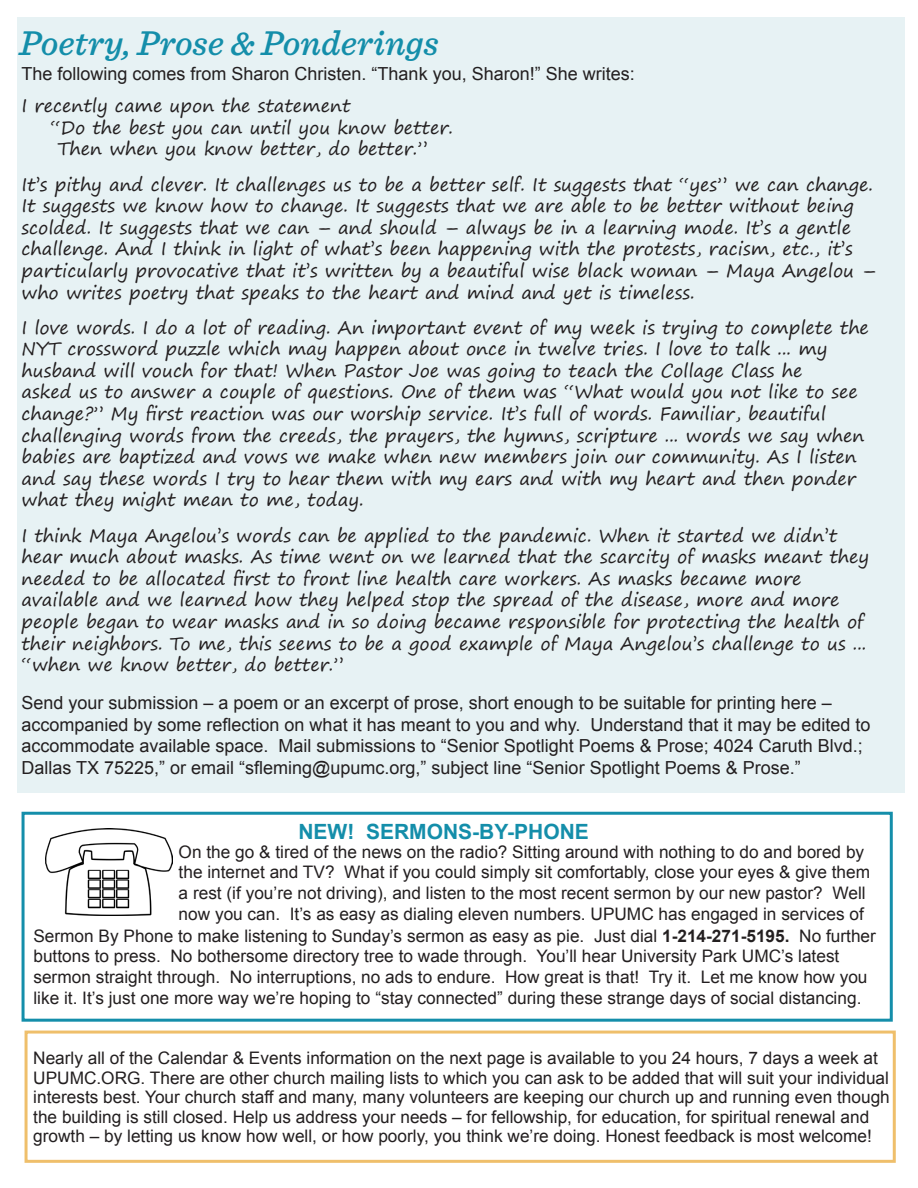
<style>
.page{position:relative;width:918px;height:1188px;background:#fff}
.page>*{position:absolute;margin:0;border:0;box-sizing:border-box;transform-origin:0 0}
.t1{font:italic 500 36px "Sentinel";color:#148eaa}
.t2{font:700 21px "Arial";color:#148eaa}
.t3{font:18px/21.6px "Segoe Print";color:#231f20}
.t4{font:18px/21.6px "Arial";color:#231f20}
.t5{font:17.25px/20.7px "Arial";color:#231f20}
.s1{font-weight:700}
</style>
<div class="page">
<div style="left:17px;top:17px;width:887px;height:776px;background:#e7f2f4"></div>
<div style="left:22px;top:812px;width:871px;height:210px;border:3px solid #148eaa"></div>
<img style="left:45px;top:828px;width:128px;height:87px">
<div style="left:25px;top:1031px;width:871px;height:132px;border:3px solid #efbf6b"></div>
<p class="t1" style="left:19px;top:15px;width:421px">Poetry, Prose &amp; Ponderings</p>
<p class="t4" style="left:22px;top:63px;width:615px">The following comes from Sharon Christen. “Thank you, Sharon!” She writes:</p>
<p class="t3" style="left:22px;top:95px;width:330px">I recently came upon the statement</p>
<p class="t3" style="left:50px;top:116px;width:404px">“Do the best you can until you know better.</p>
<p class="t3" style="left:58px;top:138px;width:372px">Then when you know better, do better.”</p>
<p class="t3" style="left:22px;top:173px;width:856px">It’s pithy and clever. It challenges us to be a better self. It suggests that “yes” we can change.<br>It suggests we know how to change. It suggests that we are able to be better without being scolded. It suggests that we can – and should – always be in a learning mode. It’s a gentle challenge. And I think in light of what’s been happening with the protests, racism, etc., it’s particularly provocative that it’s written by a beautiful wise black woman – Maya Angelou – who writes poetry that speaks to the heart and mind and yet is timeless.</p>
<p class="t3" style="left:22px;top:316px;width:849px">I love words. I do a lot of reading. An important event of my week is trying to complete the<br>NYT crossword puzzle which may happen about once in twelve tries. I love to talk ... my</p>
<p class="t3" style="left:22px;top:359px;width:844px">husband will vouch for that! When Pastor Joe was going to teach the Collage Class he<br>asked us to answer a couple of questions. One of them was “What would you not like to see change?” My first reaction was our worship service. It’s full of words. Familiar, beautiful challenging words from the creeds, the prayers, the hymns, scripture ... words we say when babies are baptized and vows we make when new members join our community. As I listen and say these words I try to hear them with my ears and with my heart and then ponder what they might mean to me, today.</p>
<p class="t3" style="left:22px;top:524px;width:849px">I think Maya Angelou’s words can be applied to the pandemic. When it started we didn’t hear much about masks. As time went on we learned that the scarcity of masks meant they needed to be allocated first to front line health care workers. As masks became more</p>
<p class="t3" style="left:22px;top:589px;width:819px">available and we learned how they helped stop the spread of the disease, more and more</p>
<p class="t3" style="left:22px;top:610px;width:846px">people began to wear masks and in so doing became responsible for protecting the health of their neighbors. To me, this seems to be a good example of Maya Angelou’s challenge to us ... “when we know better, do better.”</p>
<p class="t4" style="left:22px;top:692px;width:812px">Send your submission – a poem or an excerpt of prose, short enough to be suitable for printing here –</p>
<p class="t4" style="left:22px;top:714px;width:851px">accompanied by some reflection on what it has meant to you and why. Understand that it may be edited to accommodate available space. Mail submissions to “Senior Spotlight Poems &amp; Prose; 4024 Caruth Blvd.;<br>Dallas TX 75225,” or email “sfleming@upumc.org,” subject line “Senior Spotlight Poems &amp; Prose.”</p>
<p class="t2" style="left:298px;top:818px;width:292px">NEW! SERMONS-BY-PHONE</p>
<p class="t5" style="left:179px;top:842px;width:693px">On the go &amp; tired of the news on the radio? Sitting around with nothing to do and bored by the internet and TV? What if you could simply sit comfortably, close your eyes &amp; give them a rest (if you’re not driving), and listen to the most recent sermon by our new pastor? Well now you can. It’s as easy as dialing eleven numbers. UPUMC has engaged in services of</p>
<p class="t5" style="left:33px;top:926px;width:844px">Sermon By Phone to make listening to Sunday’s sermon as easy as pie. Just dial <span class="s1">1-214-271-5195.</span> No further buttons to press. No bothersome directory tree to wade through. You’ll hear University Park UMC’s latest</p>
<p class="t5" style="left:33px;top:967px;width:836px">sermon straight through. No interruptions, no ads to endure. How great is that! Try it. Let me know how you like it. It’s just one more way we’re hoping to “stay connected” during these strange days of social distancing.</p>
<p class="t5" style="left:33px;top:1048px;width:858px;line-height:19.5px">Nearly all of the Calendar &amp; Events information on the next page is available to you 24 hours, 7 days a week at UPUMC.ORG. There are other church mailing lists to which you can ask to be added that will suit your individual interests best. Your church staff and many, many volunteers are keeping our church up and running even though the building is still closed. Help us address your needs – for fellowship, for education, for spiritual renewal and growth – by letting us know how well, or how poorly, you think we’re doing. Honest feedback is most welcome!</p>
</div>
